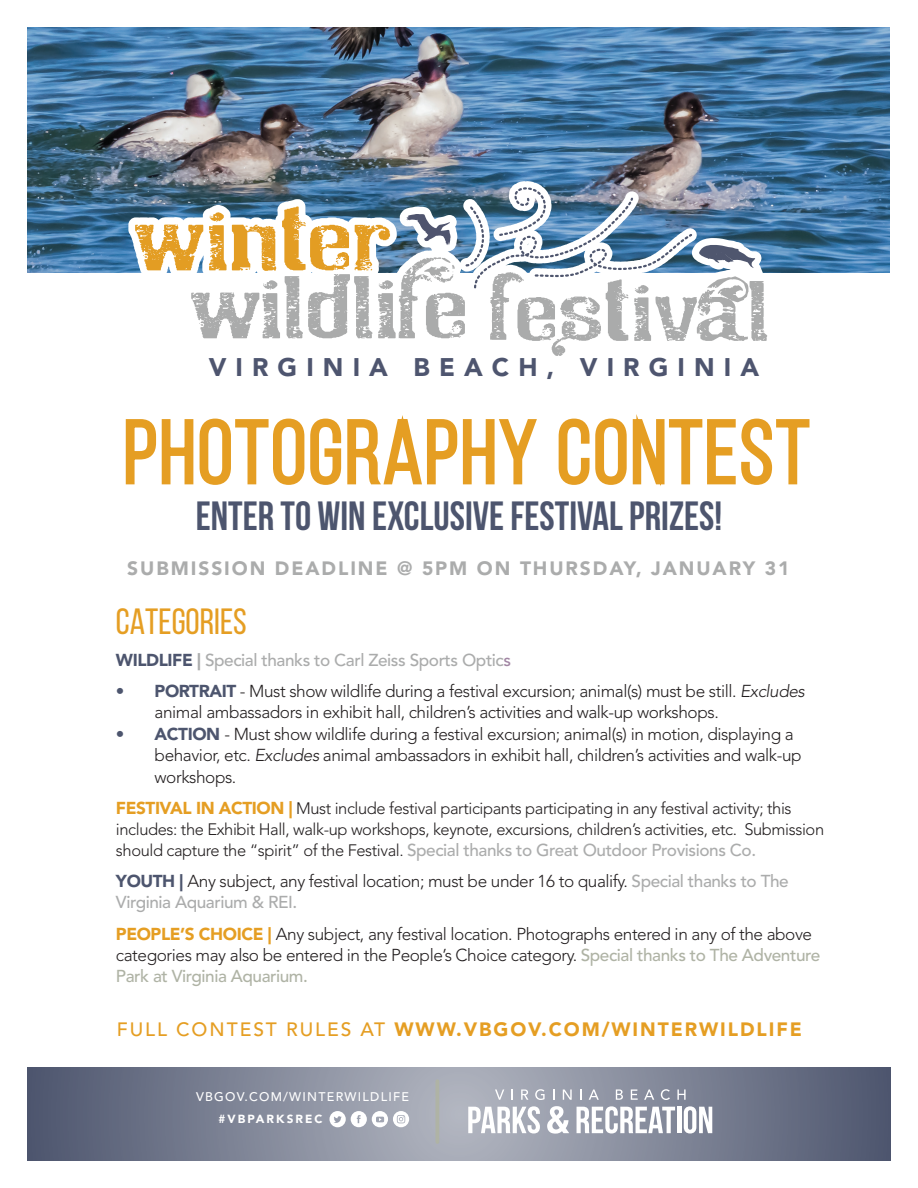
<style>
.page{position:relative;width:918px;height:1188px;background:#fff}
.page>*{position:absolute;margin:0;border:0;box-sizing:border-box;transform-origin:0 0}
.t1{font:700 40.8px "Bebas Neue";color:#4d556e}
.t2{font:36.45px "Bebas Neue";color:#e59e23}
.t3{font:900 25.35px "Avenir LT Std";letter-spacing:.36em;color:#4e556f}
.t4{font:900 19.2px "Avenir LT Std";letter-spacing:.1em;color:#e59e23}
.t5{font:900 19.2px "Avenir LT Std";letter-spacing:.1em;color:#abacac}
.t6{font:300 17.25px/21.5px "Avenir LT Std";letter-spacing:-.025em;color:#231f20}
.t7{font:500 17.25px/31.2px "Avenir LT Std";letter-spacing:-.025em;color:#abacac}
.t8{font:300 16.5px/21px "Avenir LT Std";letter-spacing:-.025em;color:#231f20}
.t9{font:500 12.45px "Avenir LT Std";letter-spacing:.1em;color:#fff}
.t10{font:900 11.7px "Avenir LT Std";letter-spacing:.175em;color:#fff}
.s1{font-weight:900;color:#4d556e}
.s2{font-weight:900}
.s3{color:#a185a3}
.s4{font-style:italic}
.s5{font-weight:900;font-size:17.25px;color:#e59e23}
.s6{font-weight:300;font-size:16.5px;color:#231f20}
.s7{font-weight:300;color:#231f20}
.s8{font-weight:500;color:#abacac}
.s9{font-weight:900;color:#e59e23}
.s10{font-weight:500;color:#afb3a5}
.s11{font-weight:500}
</style>
<div class="page">
<svg style="left:27px;top:1067px;width:864px;height:94px;background:#7d8395"></svg>
<svg style="left:329px;top:1111px;width:80px;height:16px"></svg>
<hr style="left:435px;top:1081px;width:4px;height:61px;background:#afb3a5">
<svg style="left:125px;top:416px;width:412px;height:69px"></svg>
<svg style="left:558px;top:416px;width:252px;height:70px"></svg>
<img style="left:27px;top:27px;width:863px;height:246px">
<svg style="left:468px;top:181px;width:306px;height:155px"></svg>
<svg style="left:135px;top:187px;width:632px;height:169px"></svg>
<svg style="left:495px;top:1089px;width:9px;height:11px"></svg>
<svg style="left:511px;top:1089px;width:2px;height:11px"></svg>
<svg style="left:521px;top:1089px;width:7px;height:11px"></svg>
<svg style="left:535px;top:1089px;width:10px;height:11px"></svg>
<svg style="left:563px;top:1089px;width:9px;height:11px"></svg>
<svg style="left:580px;top:1089px;width:2px;height:11px"></svg>
<svg style="left:589px;top:1089px;width:10px;height:11px"></svg>
<svg style="left:616px;top:1089px;width:7px;height:11px"></svg>
<svg style="left:631px;top:1089px;width:7px;height:11px"></svg>
<svg style="left:644px;top:1089px;width:10px;height:11px"></svg>
<svg style="left:661px;top:1089px;width:9px;height:11px"></svg>
<svg style="left:677px;top:1089px;width:9px;height:11px"></svg>
<svg style="left:468px;top:1106px;width:72px;height:27px"></svg>
<svg style="left:547px;top:1106px;width:22px;height:28px"></svg>
<svg style="left:577px;top:1106px;width:98px;height:27px"></svg>
<hr style="left:677px;top:1107px;width:4px;height:26px;background:#fff">
<svg style="left:684px;top:1106px;width:28px;height:27px"></svg>
<h3 class="t3" style="left:209px;top:352px;width:552px">VIRGINIA BEACH, VIRGINIA</h3>
<h1 class="t1" style="left:196px;top:494px;width:528px">ENTER TO WIN EXCLUSIVE FESTIVAL PRIZES!</h1>
<p class="t5" style="left:127px;top:557px;width:664px">SUBMISSION DEADLINE @ 5PM ON THURSDAY, JANUARY 31</p>
<h2 class="t2" style="left:116px;top:602px;width:132px">CATEGORIES</h2>
<p class="t7" style="left:116px;top:644px;width:397px"><span class="s1">WILDLIFE</span> <span class="s2">|</span> Special thanks to Carl Zeiss Sports Optic<span class="s3">s</span></p>
<p class="t6" style="left:155px;top:680px;width:652px;text-indent:-39px"><span class="s1">• PORTRAIT</span> - Must show wildlife during a festival excursion; animal(s) must be still. <span class="s4">Excludes </span>animal ambassadors in exhibit hall, children’s activities and walk-up workshops.</p>
<p class="t6" style="left:155px;top:723px;width:649px;text-indent:-39px"><span class="s1">• ACTION</span> - Must show wildlife during a festival excursion; animal(s) in motion, displaying a behavior, etc. <span class="s4">Excludes</span> animal ambassadors in exhibit hall, children’s activities and walk-up workshops.</p>
<p class="t8" style="left:116px;top:798px;width:710px"><span class="s5">FESTIVAL IN ACTION |</span> Must include festival participants participating in any festival activity; this includes: the Exhibit Hall, walk-up workshops, keynote, excursions, children’s activities, etc. Submission</p>
<p class="t7" style="left:116px;top:835px;width:674px"><span class="s6">should capture the “spirit” of the Festival.</span> Special thanks to Great Outdoor Provisions Co.<br><span class="s1">YOUTH |</span> <span class="s7">Any subject, any festival location; must be under 16 to qualify.</span> Special thanks to The</p>
<p class="t6" style="left:116px;top:887px;width:698px;line-height:31.2px"><span class="s8">Virginia Aquarium &amp; REI.<br></span><span class="s9">PEOPLE’S CHOICE |</span> Any subject, any festival location. Photographs entered in any of the above</p>
<p class="t6" style="left:116px;top:944px;width:706px">categories may also be entered in the People’s Choice category. <span class="s10">Special thanks to The Adventure<br>Park at Virginia Aquarium.</span></p>
<p class="t4" style="left:117px;top:1017px;width:687px"><span class="s11">FULL CONTEST RULES AT</span> WWW.VBGOV.COM/WINTERWILDLIFE</p>
<p class="t9" style="left:196px;top:1090px;width:215px">VBGOV.COM/WINTERWILDLIFE</p>
<p class="t10" style="left:219px;top:1112px;width:106px">#VBPARKSREC</p>
</div>
